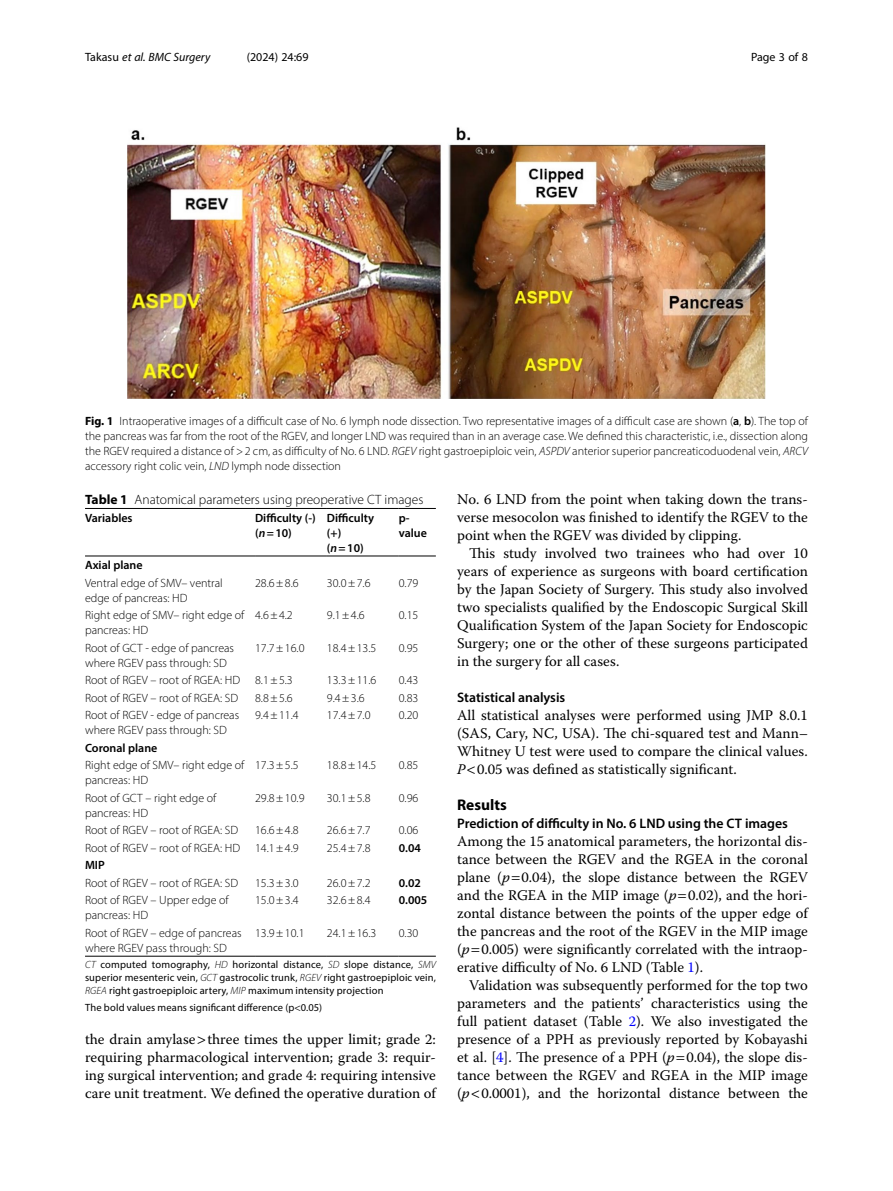
<style>
.page{position:relative;width:893px;height:1191px;background:#fff}
.page>*{position:absolute;margin:0;border:0;box-sizing:border-box;transform-origin:0 0}
.Head_1{font:700 15.45px "Myriad Pro";color:#000}
.Body_Text{font:14.7px/18px "Warnock Pro";color:#000;text-align:justify}
.Body_Text_Indent{font:14.7px/18px "Warnock Pro";color:#000;text-align:justify}
.Head_2_After_1{font:600 13.8px "Myriad Pro";color:#000}
.Head_2{font:600 13.8px "Myriad Pro";color:#000}
.Table_Caption{font:300 13.5px "Myriad Pro";color:#000}
.Table_Body{font:300 12px/15px "Myriad Pro";color:#000}
.Figure_Caption{font:300 12px/15px "Myriad Pro";color:#000;text-align:justify}
.Table_Head{font:600 12px/15px "Myriad Pro";color:#000}
.Table_Body-2{font:600 12px "Myriad Pro";color:#000}
.t1{font:italic 12px "Myriad Pro";color:#000}
.t2{font:12px "Myriad Pro";color:#000}
.Table_Footnote{font:10.5px/12.8px "Myriad Pro";letter-spacing:.01em;color:#000;text-align:justify}
.s1{font-style:normal}
.s2{font-weight:700}
.s3{font-weight:600}
.s4{font-style:italic}
.s5{font-weight:300;font-style:italic}
.s6{color:#00f}
</style>
<div class="page">
<hr style="left:85px;top:556px;width:170px;height:1px;background:#000">
<hr style="left:255px;top:508px;width:72px;height:1px;background:#000">
<hr style="left:255px;top:556px;width:72px;height:1px;background:#000">
<hr style="left:327px;top:508px;width:72px;height:1px;background:#000">
<hr style="left:327px;top:556px;width:72px;height:1px;background:#000">
<hr style="left:399px;top:508px;width:37px;height:1px;background:#000">
<hr style="left:399px;top:556px;width:37px;height:1px;background:#000">
<hr style="left:255px;top:956px;width:72px;height:1px;background:#000">
<hr style="left:327px;top:956px;width:72px;height:1px;background:#000">
<hr style="left:399px;top:956px;width:37px;height:1px;background:#000">
<hr style="left:85px;top:956px;width:170px;height:1px;background:#000">
<hr style="left:85px;top:508px;width:170px;height:1px;background:#000">
<img style="left:127px;top:127px;width:638px;height:271px">
<p class="t1" style="left:85px;top:50px;width:127px"><span class="s1">Takasu</span> et al. BMC Surgery</p>
<p class="t2" style="left:247px;top:50px;width:63px">(2024) 24:69</p>
<p class="t2" style="left:751px;top:50px;width:58px">Page 3 of 8</p>
<p class="Figure_Caption" style="left:85px;top:414px;width:724px"><span class="s2">Fig. 1</span> Intraoperative images of a difficult case of No. 6 lymph node dissection. Two representative images of a difficult case are shown (<span class="s3">a</span>, <span class="s3">b</span>). The top of the pancreas was far from the root of the RGEV, and longer LND was required than in an average case. We defined this characteristic, i.e., dissection along the RGEV required a distance of &gt;2 cm, as difficulty of No. 6 LND. <span class="s4">RGEV</span> right gastroepiploic vein, <span class="s4">ASPDV</span> anterior superior pancreaticoduodenal vein, <span class="s4">ARCV </span>accessory right colic vein, <span class="s4">LND</span> lymph node dissection</p>
<p class="Table_Caption" style="left:85px;top:491px;width:340px"><span class="s2">Table 1</span> Anatomical parameters using preoperative CT images</p>
<p class="Table_Head" style="left:85px;top:510px;width:49px">Variables</p>
<p class="Table_Head" style="left:255px;top:510px;width:62px">Difficulty (-)</p>
<p class="Table_Head" style="left:255px;top:525px;width:38px">(<span class="s4">n</span>=10)</p>
<p class="Table_Head" style="left:327px;top:510px;width:49px">Difficulty (+)</p>
<p class="Table_Head" style="left:327px;top:540px;width:38px">(<span class="s4">n</span>=10)</p>
<p class="Table_Head" style="left:399px;top:510px;width:30px">p&shy;value</p>
<p class="Table_Body-2" style="left:85px;top:557px;width:59px">Axial plane</p>
<p class="Table_Body" style="left:85px;top:575px;width:139px">Ventral edge of SMV– ventral edge of pancreas: HD</p>
<p class="Table_Body" style="left:255px;top:575px;width:45px">28.6±8.6</p>
<p class="Table_Body" style="left:327px;top:575px;width:45px">30.0±7.6</p>
<p class="Table_Body" style="left:399px;top:575px;width:21px">0.79</p>
<p class="Table_Body" style="left:85px;top:607px;width:161px">Right edge of SMV– right edge of pancreas: HD</p>
<p class="Table_Body" style="left:255px;top:607px;width:39px">4.6±4.2</p>
<p class="Table_Body" style="left:327px;top:607px;width:39px">9.1±4.6</p>
<p class="Table_Body" style="left:399px;top:607px;width:21px">0.15</p>
<p class="Table_Body" style="left:85px;top:640px;width:151px">Root of GCT - edge of pancreas where RGEV pass through: SD</p>
<p class="Table_Body" style="left:255px;top:640px;width:51px">17.7±16.0</p>
<p class="Table_Body" style="left:327px;top:640px;width:51px">18.4±13.5</p>
<p class="Table_Body" style="left:399px;top:640px;width:21px">0.95</p>
<p class="Table_Body" style="left:85px;top:672px;width:157px">Root of RGEV – root of RGEA: HD</p>
<p class="Table_Body" style="left:255px;top:672px;width:39px">8.1±5.3</p>
<p class="Table_Body" style="left:327px;top:672px;width:51px">13.3±11.6</p>
<p class="Table_Body" style="left:399px;top:672px;width:21px">0.43</p>
<p class="Table_Body" style="left:85px;top:690px;width:155px">Root of RGEV – root of RGEA: SD</p>
<p class="Table_Body" style="left:255px;top:690px;width:39px">8.8±5.6</p>
<p class="Table_Body" style="left:327px;top:690px;width:39px">9.4±3.6</p>
<p class="Table_Body" style="left:399px;top:690px;width:21px">0.83</p>
<p class="Table_Body" style="left:85px;top:707px;width:156px">Root of RGEV - edge of pancreas where RGEV pass through: SD</p>
<p class="Table_Body" style="left:255px;top:707px;width:45px">9.4±11.4</p>
<p class="Table_Body" style="left:327px;top:707px;width:45px">17.4±7.0</p>
<p class="Table_Body" style="left:399px;top:707px;width:21px">0.20</p>
<p class="Table_Body-2" style="left:85px;top:740px;width:74px">Coronal plane</p>
<p class="Table_Body" style="left:85px;top:757px;width:161px">Right edge of SMV– right edge of pancreas: HD</p>
<p class="Table_Body" style="left:255px;top:757px;width:45px">17.3±5.5</p>
<p class="Table_Body" style="left:327px;top:757px;width:51px">18.8±14.5</p>
<p class="Table_Body" style="left:399px;top:757px;width:21px">0.85</p>
<p class="Table_Body" style="left:85px;top:790px;width:133px">Root of GCT – right edge of pancreas: HD</p>
<p class="Table_Body" style="left:255px;top:790px;width:51px">29.8±10.9</p>
<p class="Table_Body" style="left:327px;top:790px;width:45px">30.1±5.8</p>
<p class="Table_Body" style="left:399px;top:790px;width:21px">0.96</p>
<p class="Table_Body" style="left:85px;top:822px;width:155px">Root of RGEV – root of RGEA: SD</p>
<p class="Table_Body" style="left:255px;top:822px;width:45px">16.6±4.8</p>
<p class="Table_Body" style="left:327px;top:822px;width:45px">26.6±7.7</p>
<p class="Table_Body" style="left:399px;top:822px;width:21px">0.06</p>
<p class="Table_Body" style="left:85px;top:840px;width:157px">Root of RGEV – root of RGEA: HD</p>
<p class="Table_Body" style="left:255px;top:840px;width:45px">14.1±4.9</p>
<p class="Table_Body" style="left:327px;top:840px;width:45px">25.4±7.8</p>
<p class="Table_Body-2" style="left:399px;top:840px;width:24px">0.04</p>
<p class="Table_Body-2" style="left:85px;top:857px;width:21px">MIP</p>
<p class="Table_Body" style="left:85px;top:875px;width:155px">Root of RGEV – root of RGEA: SD</p>
<p class="Table_Body" style="left:255px;top:875px;width:45px">15.3±3.0</p>
<p class="Table_Body" style="left:327px;top:875px;width:45px">26.0±7.2</p>
<p class="Table_Body-2" style="left:399px;top:875px;width:24px">0.02</p>
<p class="Table_Body" style="left:85px;top:892px;width:145px">Root of RGEV – Upper edge of pancreas: HD</p>
<p class="Table_Body" style="left:255px;top:892px;width:45px">15.0±3.4</p>
<p class="Table_Body" style="left:327px;top:892px;width:45px">32.6±8.4</p>
<p class="Table_Body-2" style="left:399px;top:892px;width:30px">0.005</p>
<p class="Table_Body" style="left:85px;top:925px;width:158px">Root of RGEV – edge of pancreas where RGEV pass through: SD</p>
<p class="Table_Body" style="left:255px;top:925px;width:51px">13.9±10.1</p>
<p class="Table_Body" style="left:327px;top:925px;width:51px">24.1±16.3</p>
<p class="Table_Body" style="left:399px;top:925px;width:21px">0.30</p>
<p class="Table_Footnote" style="left:85px;top:958px;width:352px"><span class="s5">CT</span> computed tomography, <span class="s5">HD</span> horizontal distance, <span class="s5">SD</span> slope distance, <span class="s5">SMV </span>superior mesenteric vein, <span class="s5">GCT</span> gastrocolic trunk, <span class="s5">RGEV</span> right gastroepiploic vein, <span class="s5">RGEA</span> right gastroepiploic artery, <span class="s5">MIP</span> maximum intensity projection</p>
<p class="Table_Footnote" style="left:85px;top:1000px;width:239px">The bold values means significant difference (p 0.05)</p>
<p class="Body_Text" style="left:85px;top:1030px;width:352px">the drain amylase three times the upper limit; grade 2: requiring pharmacological intervention; grade 3: requir&shy;ing surgical intervention; and grade 4: requiring intensive care unit treatment. We defined the operative duration of</p>
<p class="Body_Text" style="left:457px;top:490px;width:352px">No. 6 LND from the point when taking down the trans&shy;verse mesocolon was finished to identify the RGEV to the point when the RGEV was divided by clipping.</p>
<p class="Body_Text_Indent" style="left:457px;top:544px;width:352px;text-indent:12px">This study involved two trainees who had over 10 years of experience as surgeons with board certification by the Japan Society of Surgery. This study also involved two specialists qualified by the Endoscopic Surgical Skill Qualification System of the Japan Society for Endoscopic Surgery; one or the other of these surgeons participated in the surgery for all cases.</p>
<p class="Head_2" style="left:457px;top:689px;width:110px">Statistical analysis</p>
<p class="Body_Text" style="left:457px;top:706px;width:352px">All statistical analyses were performed using JMP 8.0.1 (SAS, Cary, NC, USA). The chi-squared test and Mann– Whitney U test were used to compare the clinical values.<br><span class="s4">P</span> 0.05 was defined as statistically significant.</p>
<p class="Head_1" style="left:457px;top:795px;width:51px">Results</p>
<p class="Head_2_After_1" style="left:457px;top:815px;width:332px">Prediction of difficulty in No. 6 LND using the CT images</p>
<p class="Body_Text" style="left:457px;top:832px;width:352px">Among the 15 anatomical parameters, the horizontal dis&shy;tance between the RGEV and the RGEA in the coronal plane (<span class="s4">p</span> 0.04), the slope distance between the RGEV and the RGEA in the MIP image (<span class="s4">p</span> 0.02), and the hori&shy;zontal distance between the points of the upper edge of the pancreas and the root of the RGEV in the MIP image (<span class="s4">p</span> 0.005) were significantly correlated with the intraop&shy;erative difficulty of No. 6 LND (Table <span class="s6">1</span>).</p>
<p class="Body_Text_Indent" style="left:457px;top:976px;width:352px;text-indent:12px">Validation was subsequently performed for the top two parameters and the patients’ characteristics using the full patient dataset (Table <span class="s6">2</span>). We also investigated the presence of a PPH as previously reported by Kobayashi et al. [<span class="s6">4</span>]. The presence of a PPH (<span class="s4">p</span> 0.04), the slope dis&shy;tance between the RGEV and RGEA in the MIP image (<span class="s4">p</span> 0.0001), and the horizontal distance between the</p>
</div>
